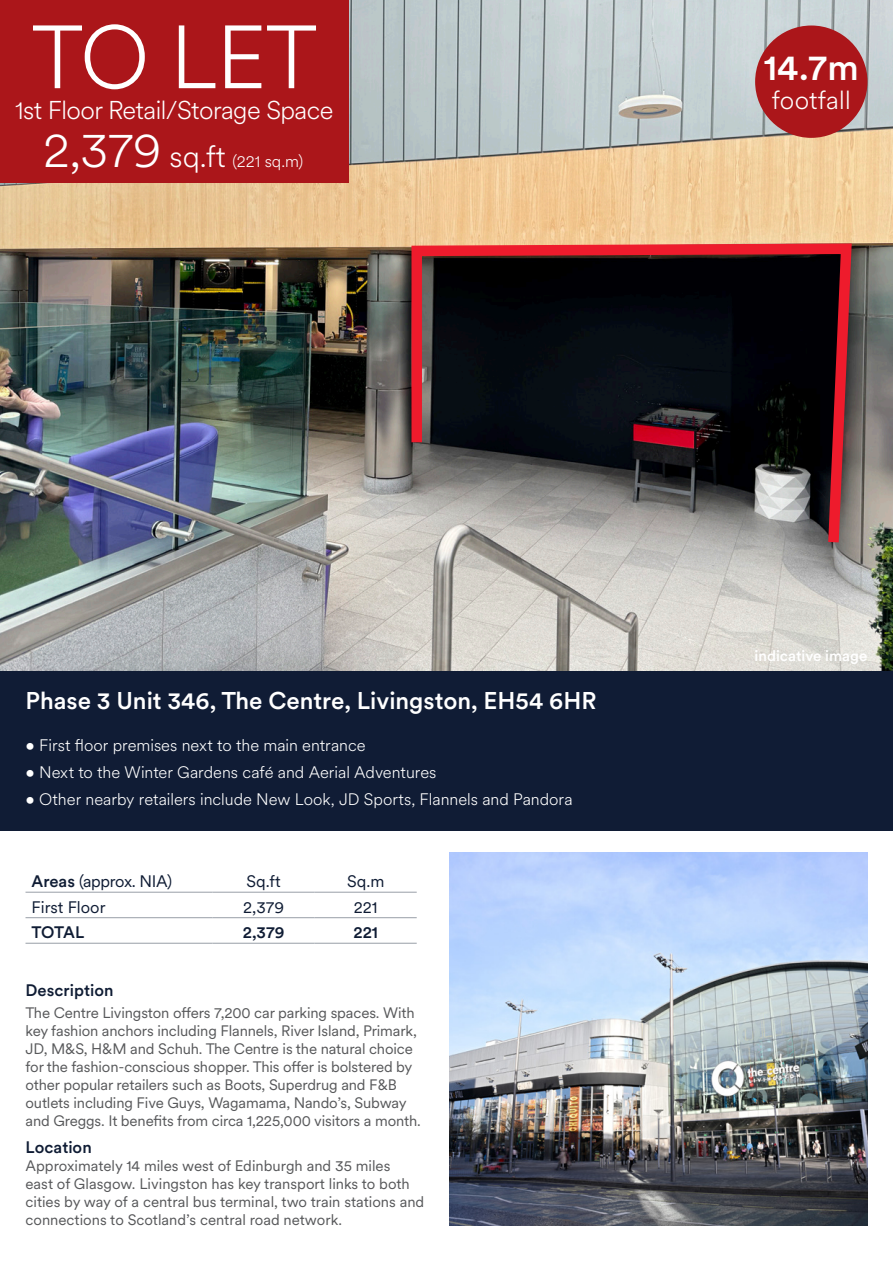
<style>
.page{position:relative;width:893px;height:1263px;background:#fff}
.page>*{position:absolute;margin:0;border:0;box-sizing:border-box;transform-origin:0 0}
.t1{font:300 88.5px "Circular XX";color:#fff}
.t2{font:500 36px "Circular XX";color:#fff}
.t3{font:300 25.5px "Circular XX";letter-spacing:-.02em;color:#fff}
.t4{font:300 25.5px "Circular XX";letter-spacing:.01em;color:#fff}
.t5{font:500 24px "Circular XX";color:#fff}
.t6{font:300 16.5px "Circular XX";color:#fff}
.t7{font:16.5px "Circular XX";color:#0f1c34}
.HEADERS{font:500 16.5px "Circular XX";color:#0f1c34}
.t8{font:16.5px "Circular XX";letter-spacing:-.02em;color:#0f1c34}
.HEADERS-2{font:15px/18px "Circular XX";letter-spacing:-.01em;color:#57585a}
.t9{font:500 15px "Circular XX";color:#fff}
.s1{font-size:49.5px}
.s2{font-size:30px}
.s3{font-weight:500}
</style>
<div class="page">
<img style="left:0;top:0;width:893px;height:671px">
<div style="left:0;top:0;width:349px;height:183px;background:#ab161a"></div>
<div style="left:0;top:671px;width:893px;height:159px;background:#101c35"></div>
<img style="left:449px;top:853px;width:418px;height:373px">
<svg style="left:213px;top:891px;width:204px;height:1px"></svg>
<hr style="left:26px;top:943px;width:187px;height:1px;background:#989ea7">
<hr style="left:213px;top:943px;width:102px;height:1px;background:#989ea7">
<hr style="left:315px;top:943px;width:102px;height:1px;background:#989ea7">
<hr style="left:26px;top:892px;width:187px;height:1px;background:#989ea7">
<hr style="left:213px;top:892px;width:102px;height:1px;background:#989ea7">
<hr style="left:315px;top:892px;width:102px;height:1px;background:#989ea7">
<hr style="left:26px;top:917px;width:187px;height:1px;background:#989ea7">
<hr style="left:213px;top:917px;width:102px;height:1px;background:#989ea7">
<hr style="left:315px;top:917px;width:102px;height:1px;background:#989ea7">
<svg style="left:406px;top:238px;width:451px;height:315px;background:#433436"></svg>
<div style="left:755px;top:26px;width:112px;height:112px;background:#ab161a;border-radius:50%"></div>
<p class="t1" style="left:31px;top:-2px;width:288px">TO LET</p>
<p class="t3" style="left:15px;top:93px;width:320px">1st Floor Retail/Storage Space</p>
<p class="t6" style="left:43px;top:151px;width:261px"><span class="s1">2,379</span> <span class="s2">sq.ft</span> (221 sq.m)</p>
<p class="t2" style="left:764px;top:43px;width:97px">14.7m</p>
<p class="t4" style="left:772px;top:83px;width:80px">footfall</p>
<p class="t5" style="left:26px;top:684px;width:572px">Phase 3 Unit 346, The Centre, Livingston, EH54 6HR</p>
<p class="t6" style="left:26px;top:735px;width:342px">• First floor premises next to the main entrance</p>
<p class="t6" style="left:26px;top:761px;width:412px">• Next to the Winter Gardens café and Aerial Adventures</p>
<p class="t6" style="left:26px;top:788px;width:549px">• Other nearby retailers include New Look, JD Sports, Flannels and Pandora</p>
<p class="t8" style="left:32px;top:870px;width:142px"><span class="s3">Areas</span> (approx. NIA)</p>
<p class="t7" style="left:247px;top:870px;width:36px">Sq.ft</p>
<p class="t7" style="left:347px;top:870px;width:39px">Sq.m</p>
<p class="t7" style="left:32px;top:896px;width:75px">First Floor</p>
<p class="t7" style="left:243px;top:896px;width:42px">2,379</p>
<p class="t7" style="left:354px;top:896px;width:25px">221</p>
<p class="HEADERS" style="left:32px;top:921px;width:54px">TOTAL</p>
<p class="HEADERS" style="left:243px;top:921px;width:43px">2,379</p>
<p class="HEADERS" style="left:353px;top:921px;width:26px">221</p>
<p class="HEADERS-2" style="left:26px;top:1003px;width:397px">The Centre Livingston offers 7,200 car parking spaces. With key fashion anchors including Flannels, River Island, Primark, JD, M&amp;S, H&amp;M and Schuh. The Centre is the natural choice for the fashion-conscious shopper. This offer is bolstered by other popular retailers such as Boots, Superdrug and F&amp;B outlets including Five Guys, Wagamama, Nando’s, Subway and Greggs. It benefits from circa 1,225,000 visitors a month.</p>
<p class="HEADERS" style="left:26px;top:1136px;width:68px">Location</p>
<p class="HEADERS-2" style="left:26px;top:1156px;width:400px">Approximately 14 miles west of Edinburgh and 35 miles<br>east of Glasgow. Livingston has key transport links to both cities by way of a central bus terminal, two train stations and connections to Scotland’s central road network.</p>
<p class="t9" style="left:754px;top:645px;width:114px">indicative image</p>
</div>
